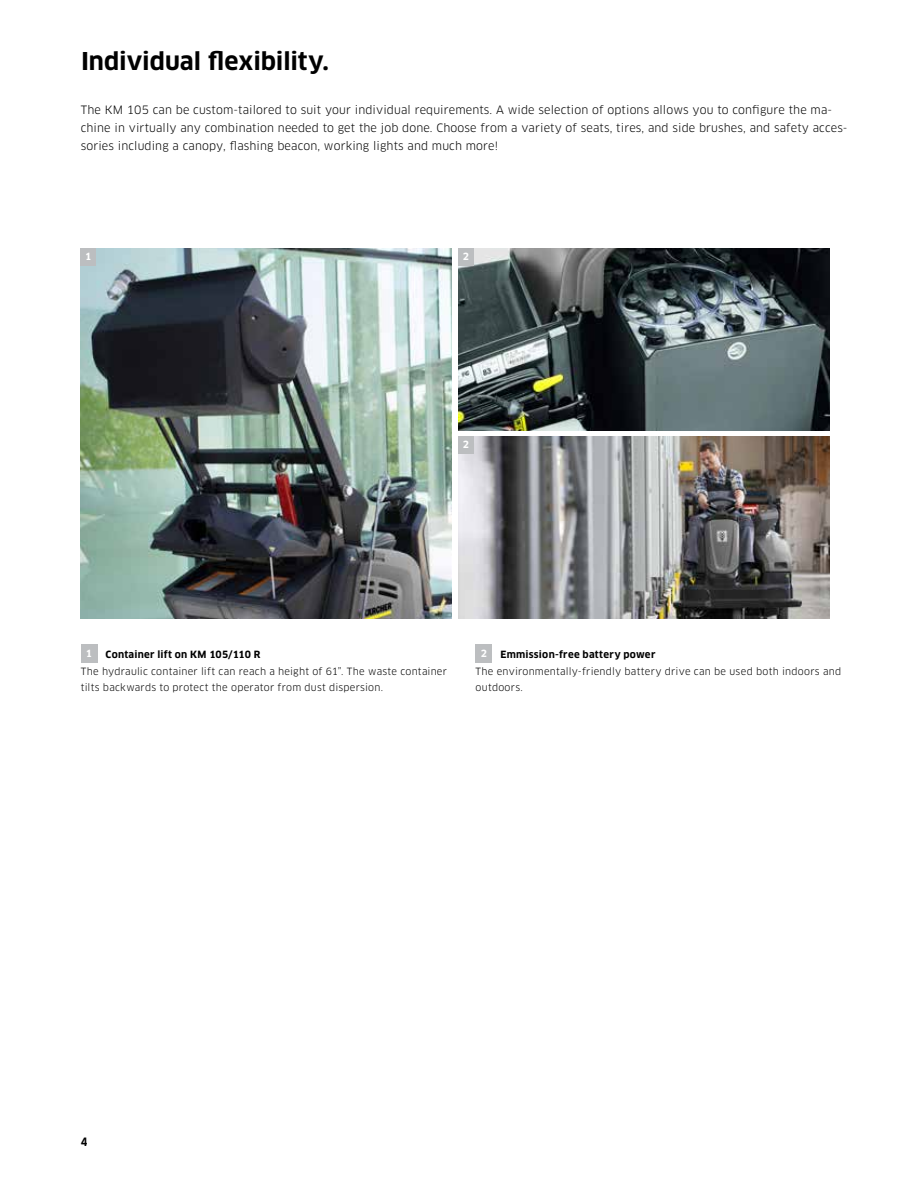
<style>
.page{position:relative;width:918px;height:1188px;background:#fff}
.page>*{position:absolute;margin:0;border:0;box-sizing:border-box;transform-origin:0 0}
.t1{font:700 24px "Clan Pro";letter-spacing:-.005em;color:#000}
.t2{font:11.25px/18px "Clan Pro";letter-spacing:.01em;color:#000}
.t3{font:700 11.25px "Clan Pro Narr";color:#000}
.t4{font:9.75px/16.5px "Clan Pro";letter-spacing:.02em;color:#000}
.t5{font:700 9.75px "Clan Pro";letter-spacing:.025em;color:#000}
.t6{font:700 9.75px "Clan Pro";color:#fff}
</style>
<div class="page">
<img style="left:81px;top:248px;width:371px;height:370px">
<img style="left:458px;top:248px;width:371px;height:182px">
<img style="left:458px;top:437px;width:371px;height:181px">
<div style="left:81px;top:248px;width:15px;height:17px;background:#bcbec0"></div>
<div style="left:458px;top:248px;width:15px;height:17px;background:#bcbec0"></div>
<div style="left:458px;top:437px;width:15px;height:17px;background:#bcbec0"></div>
<div style="left:81px;top:644px;width:16px;height:19px;background:#bcbec0"></div>
<div style="left:476px;top:644px;width:16px;height:19px;background:#bcbec0"></div>
<h1 class="t1" style="left:81px;top:47px;width:249px">Individual flexibility.</h1>
<p class="t2" style="left:81px;top:101px;width:768px">The KM 105 can be custom-tailored to suit your individual requirements. A wide selection of options allows you to configure the ma&shy;chine in virtually any combination needed to get the job done. Choose from a variety of seats, tires, and side brushes, and safety acces&shy;sories including a canopy, flashing beacon, working lights and much more!</p>
<p class="t6" style="left:85px;top:251px;width:8px">1</p>
<p class="t6" style="left:463px;top:251px;width:8px">2</p>
<p class="t6" style="left:463px;top:439px;width:8px">2</p>
<p class="t6" style="left:86px;top:647px;width:8px">1</p>
<p class="t5" style="left:106px;top:649px;width:156px">Container lift on KM 105/110 R</p>
<p class="t4" style="left:81px;top:663px;width:368px">The hydraulic container lift can reach a height of 61”. The waste container tilts backwards to protect the operator from dust dispersion.</p>
<p class="t6" style="left:481px;top:647px;width:8px">2</p>
<p class="t5" style="left:500px;top:649px;width:157px">Emmission-free battery power</p>
<p class="t4" style="left:476px;top:663px;width:367px">The environmentally-friendly battery drive can be used both indoors and outdoors.</p>
<p class="t3" style="left:81px;top:1135px;width:8px">4</p>
</div>
